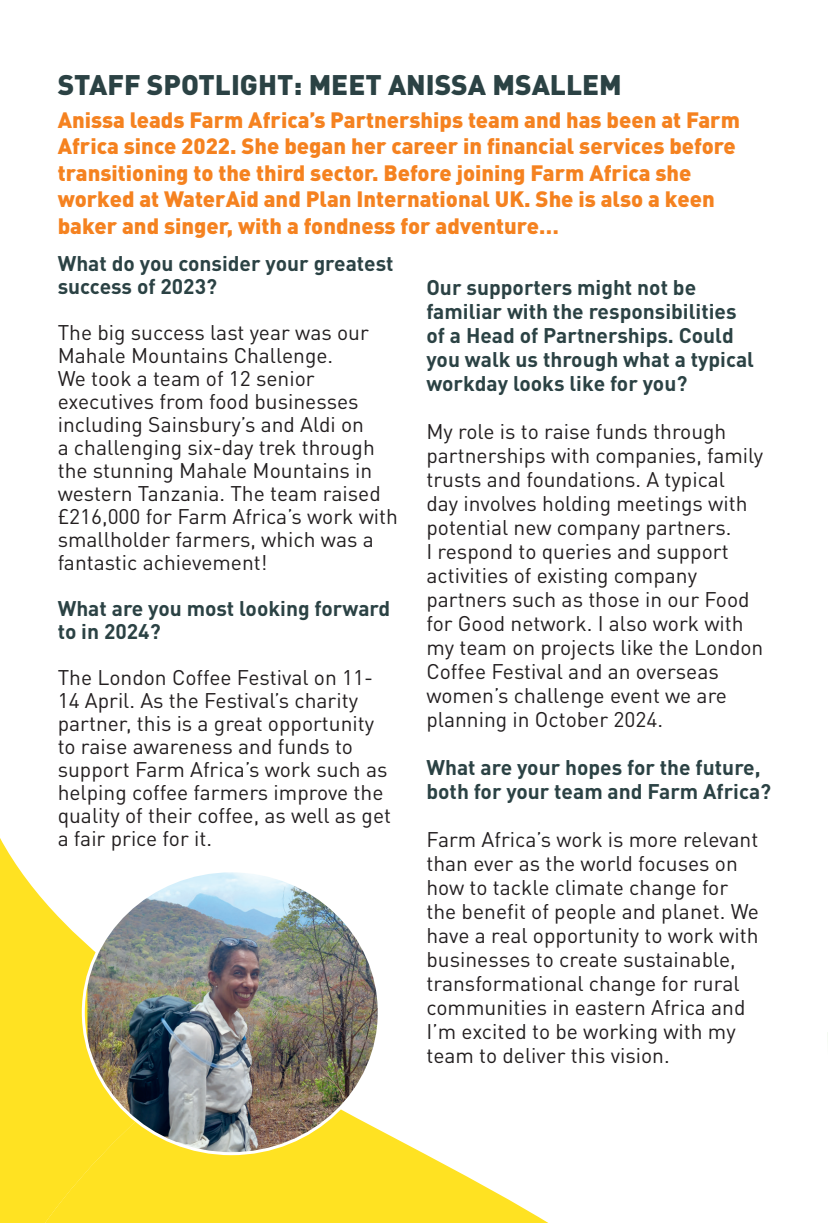
<style>
.page{position:relative;width:828px;height:1223px;background:#fff}
.page>*{position:absolute;margin:0;border:0;box-sizing:border-box;transform-origin:0 0}
.t1{font:900 28px "DIN Pro";color:#2b4244}
.t2{font:900 22px/26.4px "DIN Pro";color:#f58220}
.t3{font:21px/24px "DIN Pro";color:#231f20}
.t4{font:700 21px/24px "DIN Pro";color:#2b4244}
</style>
<div class="page">
<svg style="left:0;top:838px;width:87px;height:207px;fill:#ffe222"></svg>
<svg style="left:0;top:1045px;width:549px;height:178px;fill:#ffe222"></svg>
<img style="left:87px;top:873px;width:292px;height:281px">
<h1 class="t1" style="left:58px;top:66px;width:565px">STAFF SPOTLIGHT: MEET ANISSA MSALLEM</h1>
<p class="t2" style="left:58px;top:106px;width:683px">Anissa leads Farm Africa’s Partnerships team and has been at Farm Africa since 2022. She began her career in financial services before transitioning to the third sector. Before joining Farm Africa she worked at WaterAid and Plan International UK. She is also a keen baker and singer, with a fondness for adventure…</p>
<p class="t4" style="left:58px;top:251px;width:337px;line-height:23px">What do you consider your greatest success of 2023?</p>
<p class="t3" style="left:58px;top:319px;width:342px;line-height:23px">The big success last year was our<br>Mahale Mountains Challenge.<br>We took a team of 12 senior executives from food businesses including Sainsbury’s and Aldi on<br>a challenging six-day trek through the stunning Mahale Mountains in western Tanzania. The team raised £216,000 for Farm Africa’s work with smallholder farmers, which was a fantastic achievement!</p>
<p class="t4" style="left:58px;top:596px;width:334px;line-height:23px">What are you most looking forward to in 2024?</p>
<p class="t3" style="left:58px;top:664px;width:335px;line-height:23px">The London Coffee Festival on 11-<br>14 April. As the Festival’s charity partner, this is a great opportunity to raise awareness and funds to support Farm Africa’s work such as helping coffee farmers improve the quality of their coffee, as well as get a fair price for it.</p>
<p class="t4" style="left:426px;top:275px;width:329px">Our supporters might not be familiar with the responsibilities of a Head of Partnerships. Could you walk us through what a typical workday looks like for you?</p>
<p class="t3" style="left:426px;top:418px;width:338px">My role is to raise funds through partnerships with companies, family trusts and foundations. A typical<br>day involves holding meetings with potential new company partners.<br>I respond to queries and support activities of existing company partners such as those in our Food for Good network. I also work with my team on projects like the London<br>Coffee Festival and an overseas women’s challenge event we are planning in October 2024.</p>
<p class="t4" style="left:426px;top:755px;width:346px">What are your hopes for the future, both for your team and Farm Africa?</p>
<p class="t3" style="left:426px;top:826px;width:334px">Farm Africa’s work is more relevant than ever as the world focuses on how to tackle climate change for the benefit of people and planet. We have a real opportunity to work with businesses to create sustainable, transformational change for rural communities in eastern Africa and I’m excited to be working with my team to deliver this vision.</p>
</div>
